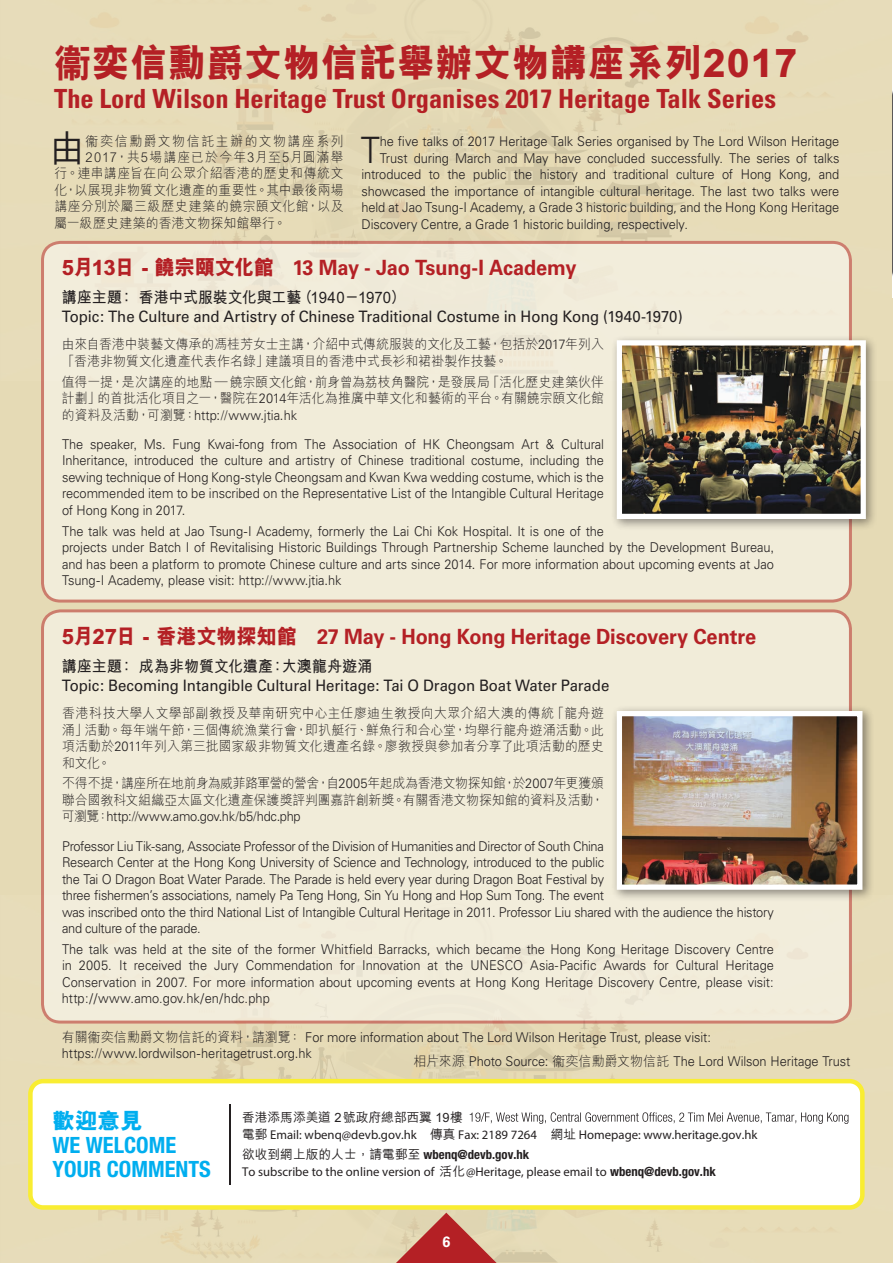
<style>
.page{position:relative;width:893px;height:1263px;background:#e5dab5}
.page>*{position:absolute;margin:0;border:0;box-sizing:border-box;transform-origin:0 0}
.t1{font:800 39px "M Hei";letter-spacing:.03em;color:#b42025;scale:.95 1}
.t2{font:500 36.6px "M Hei";color:#231f20;scale:.95 1}
.t3{font:300 36.3px "Univers";color:#231f20;scale:.95 1}
.t4{font:700 condensed 26.4px "Univers";color:#b42025}
.t5{font:700 condensed 22.5px/24px "Helvetica Neue LT Std";color:#00aeef}
.t6{font:800 22.5px "M Hei";color:#00aeef}
.t7{font:700 21px "Univers";letter-spacing:-.01em;color:#b42025;scale:.95 1}
.t8{font:15.75px "Univers";letter-spacing:-.005em;color:#231f20;scale:.95 1}
.t9{font:700 15.75px "M Hei";color:#231f20;scale:.95 1}
.t10{font:700 15px "Univers";color:#fff;scale:.95 1}
.t11{font:300 13.5px/16.5px "Univers";letter-spacing:-.01em;color:#231f20;scale:.95 1}
.t12{font:300 13.5px/16.5px "M Hei";letter-spacing:.01em;color:#231f20;text-align:justify;scale:.95 1}
.t13{font:300 13.5px/16.5px "M Hei";letter-spacing:-.015em;color:#231f20;scale:.95 1}
.t14{font:300 13.5px "M Hei";letter-spacing:.08em;color:#231f20;scale:.95 1}
.t15{font:300 13.5px "M Hei";letter-spacing:.04em;color:#231f20;scale:.95 1}
.t16{font:300 13.5px "M Hei";letter-spacing:.045em;color:#231f20;scale:.95 1}
.t17{font:300 13.5px "M Hei";letter-spacing:.12em;color:#231f20;scale:.95 1}
.t18{font:300 condensed 12.75px "Helvetica Neue LT Std";color:#231f20}
.t19{font:700 condensed 12.75px "Helvetica Neue";color:#231f20}
.t20{font:500 12.75px "M Hei";color:#231f20}
.s1{font-family:"DF Hei GB5 HK W9";font-weight:400}
.s2{font-family:"DF Hei GB5 HK W3";font-weight:400}
.s3{font-family:"M Hei";font-weight:800}
.s4{font-family:"Univers"}
.s5{font-family:"M Hei"}
.s6{font-family:"M Hei";font-weight:500;font-stretch:normal}
.s7{font-family:"Helvetica Neue";font-weight:700}
</style>
<div class="page">
<img style="left:41px;top:0;width:852px;height:298px">
<img style="left:41px;top:1009px;width:811px;height:253px">
<div style="left:43px;top:242px;width:807px;height:359px;background:#f1ecd9;border-radius:18px"></div>
<div style="left:41px;top:241px;width:811px;height:362px;border:3px solid #b42025;border-radius:18px"></div>
<div style="left:43px;top:611px;width:807px;height:411px;background:#f1ecd9;border-radius:18px"></div>
<div style="left:41px;top:609px;width:811px;height:414px;border:3px solid #b42025;border-radius:18px"></div>
<div style="left:611px;top:705px;width:263px;height:197px;background:#231f20;opacity:.5"></div>
<img style="left:623px;top:717px;width:233px;height:167px">
<div style="left:617px;top:711px;width:245px;height:179px;border:5px solid #fff"></div>
<div style="left:611px;top:334px;width:267px;height:197px;background:#231f20;opacity:.5"></div>
<img style="left:623px;top:346px;width:237px;height:167px">
<div style="left:617px;top:340px;width:249px;height:179px;border:5px solid #fff"></div>
<svg style="left:892px;top:92px;width:1px;height:180px"></svg>
<svg style="left:396px;top:1213px;width:101px;height:50px"></svg>
<svg style="left:28px;top:1079px;width:837px;height:131px;fill:#fff"></svg>
<svg style="left:470px;top:1112px;width:378px;height:12px"></svg>
<hr style="left:229px;top:1104px;width:1px;height:81px;background:#231f20">
<h1 class="t1" style="left:54px;top:42px;width:784px"><span class="s1">衞</span>奕信勳爵文物信託舉辦文物講座系列2017</h1>
<h3 class="t4" style="left:54px;top:83px;width:723px">The Lord Wilson Heritage Trust Organises 2017 Heritage Talk Series</h3>
<h2 class="t2" style="left:50px;top:129px;width:38px">由</h2>
<p class="t17" style="left:85px;top:133px;width:273px"><span class="s2">衞</span>奕信勳爵文物信託主辦的文物講座系列</p>
<p class="t14" style="left:85px;top:150px;width:273px">2017，共5場講座已於今年3月至5月圓滿舉</p>
<p class="t15" style="left:54px;top:166px;width:306px">行。連串講座旨在向公眾介紹香港的歷史和傳統文</p>
<p class="t12" style="left:54px;top:182px;width:306px">化，以展現非物質文化遺產的重要性。其中最後兩場</p>
<p class="t16" style="left:54px;top:199px;width:306px">講座分別於屬三級歷史建築的饒宗頤文化館，以及</p>
<p class="t12" style="left:54px;top:215px;width:246px">屬一級歷史建築的香港文物探知館舉行。</p>
<h3 class="t3" style="left:361px;top:128px;width:22px">T</h3>
<p class="t11" style="left:380px;top:133px;width:485px">he five talks of 2017 Heritage Talk Series organised by The Lord Wilson Heritage</p>
<p class="t11" style="left:380px;top:150px;width:485px">Trust during March and May have concluded successfully. The series of talks</p>
<p class="t11" style="left:361px;top:166px;width:505px">introduced to the public the history and traditional culture of Hong Kong, and</p>
<p class="t11" style="left:361px;top:183px;width:505px">showcased the importance of intangible cultural heritage. The last two talks were</p>
<p class="t11" style="left:361px;top:199px;width:505px">held at Jao Tsung-I Academy, a Grade 3 historic building, and the Hong Kong Heritage</p>
<p class="t11" style="left:361px;top:216px;width:345px">Discovery Centre, a Grade 1 historic building, respectively.</p>
<h3 class="t7" style="left:62px;top:256px;width:543px"><span class="s3">5月13日 - 饒宗頤文化館</span> 13 May - Jao Tsung-I Academy</h3>
<p class="t9" style="left:62px;top:289px;width:363px">講座主題： 香港中式服裝文化與工藝（1940－1970）</p>
<p class="t8" style="left:62px;top:307px;width:655px">Topic: The Culture and Artistry of Chinese Traditional Costume in Hong Kong (1940-1970)</p>
<p class="t12" style="left:62px;top:337px;width:572px">由來自香港中裝藝文傳承的馮桂芳女士主講，介紹中式傳統服裝的文化及工藝，包括於<span class="s4">2017</span>年列入「香港非物質文化遺產代表作名錄」建議項目的香港中式長衫和裙褂製作技藝。</p>
<p class="t12" style="left:62px;top:374px;width:572px">值得一提，是次講座的地點 — 饒宗頤文化館，前身曾為荔枝角醫院，是發展局「活化歷史建築伙伴計劃」的首批活化項目之一，醫院在<span class="s4">2014</span>年活化為推廣中華文化和藝術的平台。有關饒宗頤文化館的資料及活動，可瀏覽：<span class="s4">http</span>://<span class="s4">www</span>.<span class="s4">jtia</span>.<span class="s4">hk</span></p>
<p class="t11" style="left:62px;top:436px;width:572px;text-align:justify">The speaker<span class="s5">,</span> Ms<span class="s5">.</span> Fung Kwai<span class="s5">-</span>fong from The Association of HK Cheongsam Art <span class="s5">&amp;</span> Cultural Inheritance<span class="s5">,</span> introduced the culture and artistry of Chinese traditional costume<span class="s5">,</span> including the sewing technique of Hong Kong<span class="s5">-</span>style Cheongsam and Kwan Kwa wedding costume<span class="s5">,</span> which is the recommended item to be inscribed on the Representative List of the Intangible Cultural Heritage of Hong Kong in 2017<span class="s5">.</span></p>
<p class="t11" style="left:62px;top:523px;width:751px">The talk was held at Jao Tsung<span class="s5">-</span>I Academy<span class="s5">,</span> formerly the Lai Chi Kok Hospital<span class="s5">.</span> It is one of the<br>projects under Batch I of Revitalising Historic Buildings Through Partnership Scheme launched by the Development Bureau<span class="s5">, </span>and has been a platform to promote Chinese culture and arts since 2014<span class="s5">.</span> For more information about upcoming events at Jao Tsung<span class="s5">-</span>I Academy<span class="s5">,</span> please visit<span class="s5">:</span> http<span class="s5">://</span>www<span class="s5">.</span>jtia<span class="s5">.</span>hk</p>
<h3 class="t7" style="left:62px;top:625px;width:732px"><span class="s3">5月27日 - 香港文物探知館</span> 27 May - Hong Kong Heritage Discovery Centre</h3>
<p class="t9" style="left:62px;top:658px;width:328px">講座主題： 成為非物質文化遺產：大澳龍舟遊涌</p>
<p class="t8" style="left:62px;top:676px;width:578px">Topic: Becoming Intangible Cultural Heritage: Tai O Dragon Boat Water Parade</p>
<p class="t12" style="left:62px;top:705px;width:572px">香港科技大學人文學部副教授及華南研究中心主任廖迪生教授向大眾介紹大澳的傳統「龍舟遊涌」活動。每年端午節，三個傳統漁業行會，即扒艇行、鮮魚行和合心堂，均舉行龍舟遊涌活動。此項活動於<span class="s4">2011</span>年列入第三批國家級非物質文化遺產名錄。廖教授與參加者分享了此項活動的歷史和文化。</p>
<p class="t13" style="left:62px;top:775px;width:572px">不得不提，講座所在地前身為威菲路軍營的營舍，自<span class="s4">2005</span>年起成為香港文物探知館，於<span class="s4">2007</span>年更獲頒聯合國教科文組織亞太區文化遺產保護獎評判團嘉許創新獎。有關香港文物探知館的資料及活動，</p>
<p class="t11" style="left:62px;top:802px;width:572px;line-height:29.2px"><span class="s5">可瀏覽：</span>http<span class="s5">://</span>www<span class="s5">.</span>amo<span class="s5">.</span>gov<span class="s5">.</span>hk<span class="s5">/</span>b5<span class="s5">/</span>hdc<span class="s5">.</span>php<br>Professor Liu Tik-sang, Associate Professor of the Division of Humanities and Director of South China</p>
<p class="t11" style="left:62px;top:854px;width:751px">Research Center at the Hong Kong University of Science and Technology, introduced to the public<br>the Tai O Dragon Boat Water Parade. The Parade is held every year during Dragon Boat Festival by<br>three fishermen’s associations, namely Pa Teng Hong, Sin Yu Hong and Hop Sum Tong. The event<br>was inscribed onto the third National List of Intangible Cultural Heritage in 2011. Professor Liu shared with the audience the history and culture of the parade.</p>
<p class="t11" style="left:62px;top:941px;width:751px;text-align:justify">The talk was held at the site of the former Whitfield Barracks, which became the Hong Kong Heritage Discovery Centre in 2005. It received the Jury Commendation for Innovation at the UNESCO Asia-Pacific Awards for Cultural Heritage Conservation in 2007. For more information about upcoming events at Hong Kong Heritage Discovery Centre, please visit: http://www.amo.gov.hk/en/hdc.php</p>
<p class="t11" style="left:62px;top:1029px;width:685px"><span class="s5">有關</span><span class="s2">衞</span><span class="s5">奕信勳爵文物信託的資料，請瀏覽：</span> For more information about The Lord Wilson Heritage Trust, please visit: https<span class="s5">://</span>www<span class="s5">.</span>lordwilson<span class="s5">-</span>heritagetrust<span class="s5">.</span>org<span class="s5">.</span>hk</p>
<p class="t11" style="left:414px;top:1053px;width:461px"><span class="s5">相片來源</span> Photo Source<span class="s5">:</span> <span class="s2">衞</span><span class="s5">奕信勳爵文物信託</span> The Lord Wilson Heritage Trust</p>
<h3 class="t6" style="left:53px;top:1108px;width:91px">歡迎意見</h3>
<h3 class="t5" style="left:53px;top:1132px;width:160px">WE WELCOME<br>YOUR COMMENTS</h3>
<p class="t20" style="left:242px;top:1110px;width:222px">香港添馬添美道 2號政府總部西翼 19 樓</p>
<p class="t18" style="left:242px;top:1127px;width:517px"><span class="s6">電郵</span> Email: wbenq@devb.gov.hk <span class="s6">傳真</span> Fax: 2189 7264 <span class="s6">網址</span> Homepage: www.heritage.gov.hk</p>
<p class="t19" style="left:242px;top:1147px;width:289px"><span class="s6">欲收到網上版的人士，請電郵至</span> wbenq@devb.gov.hk</p>
<p class="t18" style="left:242px;top:1164px;width:475px">To subscribe to the online version of <span class="s6">活化</span>@Heritage, please email to <span class="s7">wbenq@devb.gov.hk</span></p>
<p class="t10" style="left:442px;top:1233px;width:10px">6</p>
</div>
